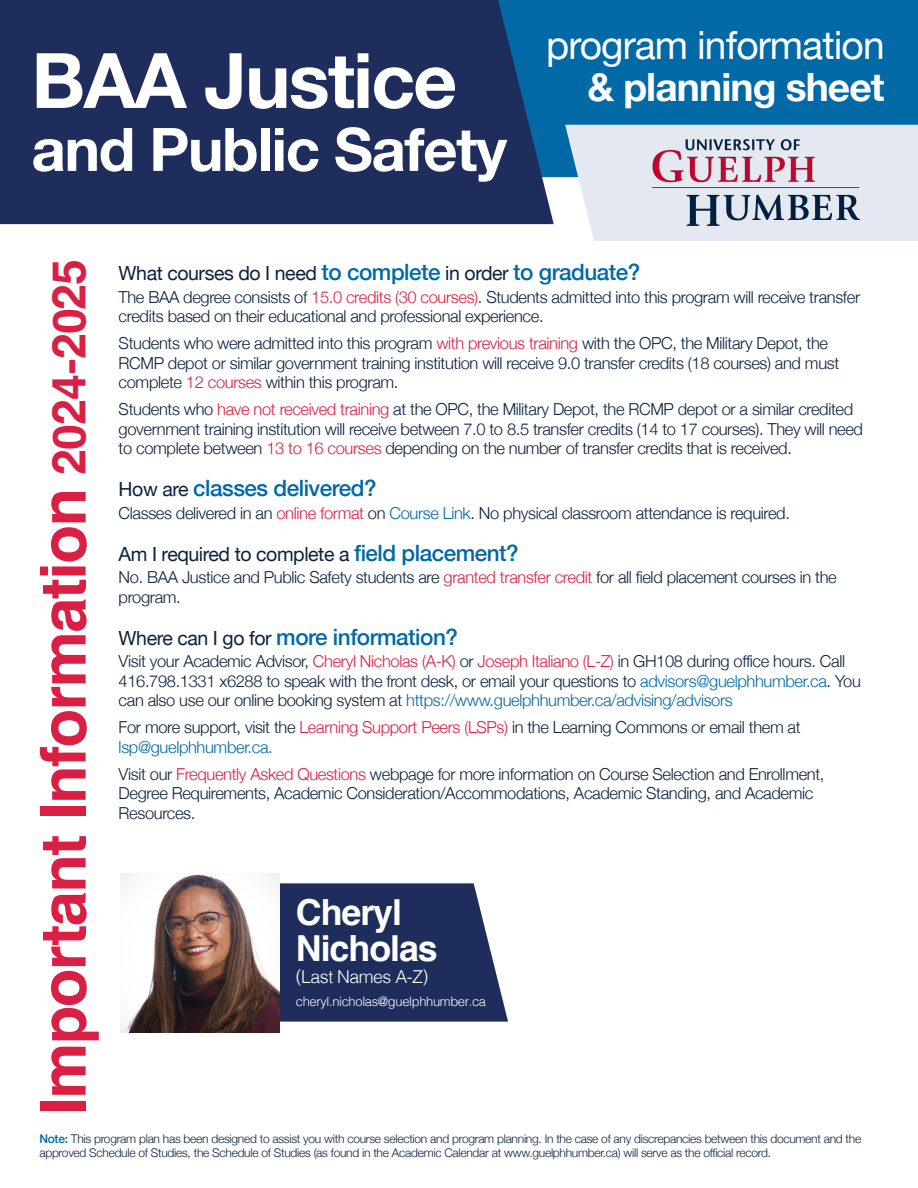
<style>
.page{position:relative;width:918px;height:1188px;background:#fff}
.page>*{position:absolute;margin:0;border:0;box-sizing:border-box;transform-origin:0 0}
.t1{font:700 76.5px "Helvetica Neue";letter-spacing:-.025em;color:#fff}
.t2{font:700 63px "Helvetica";letter-spacing:-.025em;color:#d91f44}
.t3{font:700 60px "Helvetica Neue";letter-spacing:-.025em;color:#fff}
.t4{font:39px "Helvetica Neue";letter-spacing:-.025em;color:#fff}
.t5{font:700 39px "Helvetica Neue";letter-spacing:-.025em;color:#fff}
.t6{font:700 35.85px/35.5px "Helvetica";letter-spacing:-.03em;color:#fff}
.t7{font:500 22.5px "Helvetica Neue";letter-spacing:-.02em;color:#0069a6}
.t8{font:19.5px "Helvetica Neue";letter-spacing:-.02em;color:#0a213f}
.t9{font:300 17.7px "Helvetica";letter-spacing:-.03em;color:#fff}
.t10{font:300 16.5px/19.5px "Helvetica Neue";letter-spacing:-.02em;color:#0a213f}
.t11{font:300 12.9px "Helvetica";letter-spacing:-.025em;color:#fff}
.t12{font:300 12px/13.5px "Helvetica Neue";letter-spacing:-.02em;color:#0a213f}
.s1{font-size:46.5px}
.s2{font-weight:500;font-size:22.5px;color:#0069a6}
.s3{color:#d91f44}
.s4{font-weight:400;font-size:19.5px;color:#0a213f}
.s5{color:#0069a6}
.s6{font-weight:500;color:#0069a6}
</style>
<div class="page">
<svg style="left:279px;top:883px;width:229px;height:139px;background:#303e68"></svg>
<img style="left:120px;top:873px;width:159px;height:159px">
<div style="left:554px;top:0;width:364px;height:177px;background:#0069a6"></div>
<div style="left:0;top:0;width:554px;height:224px;background:#1e2d5b"></div>
<svg style="left:565px;top:125px;width:353px;height:116px;background:#e2e8f0"></svg>
<img style="left:653px;top:139px;width:206px;height:87px">
<h1 class="t1" style="left:31px;top:21px;width:427px">BAA Justice</h1>
<h3 class="t3" style="left:31px;top:102px;width:477px">and Public Safety</h3>
<h3 class="t4" style="left:546px;top:17px;width:340px">program information</h3>
<h3 class="t5" style="left:588px;top:56px;width:299px">&amp; planning sheet</h3>
<h2 class="t2" style="left:25px;top:1115px;width:857px;rotate:-90deg">Important Information <span class="s1">2024-2025</span></h2>
<p class="t8" style="left:119px;top:259px;width:523px">What courses do I need <span class="s2">to complete</span> in order <span class="s2">to graduate?</span></p>
<p class="t10" style="left:119px;top:286px;width:743px">The BAA degree consists of <span class="s3">15.0 credits (30 courses)</span>. Students admitted into this program will receive transfer credits based on their educational and professional experience.</p>
<p class="t10" style="left:119px;top:332px;width:722px">Students who were admitted into this program <span class="s3">with previous training</span> with the OPC, the Military Depot, the<br>RCMP depot or similar government training institution will receive 9.0 transfer credits (18 courses) and must complete <span class="s3">12 courses</span> within this program.</p>
<p class="t10" style="left:119px;top:398px;width:746px">Students who <span class="s3">have not received training</span> at the OPC, the Military Depot, the RCMP depot or a similar credited government training institution will receive between 7.0 to 8.5 transfer credits (14 to 17 courses). They will need to complete between <span class="s3">13 to 16 courses</span> depending on the number of transfer credits that is received.</p>
<h3 class="t7" style="left:119px;top:470px;width:259px"><span class="s4">How are</span> classes delivered?</h3>
<p class="t10" style="left:119px;top:502px;width:673px">Classes delivered in an <span class="s3">online format</span> on <span class="s5">Course Link</span>. No physical classroom attendance is required.</p>
<p class="t8" style="left:119px;top:540px;width:402px">Am I required to complete a <span class="s2">field placement?</span></p>
<p class="t10" style="left:119px;top:566px;width:720px">No. BAA Justice and Public Safety students are <span class="s3">granted transfer credit</span> for all field placement courses in the program.</p>
<h3 class="t7" style="left:119px;top:619px;width:341px"><span class="s4">Where can I go for</span> more information?</h3>
<p class="t10" style="left:119px;top:650px;width:744px">Visit your Academic Advisor, <span class="s3">Cheryl Nicholas (A-K)</span> or <span class="s3">Joseph Italiano (L-Z)</span> in GH108 during office hours. Call<br>416.798.1331 x6288 to speak with the front desk, or email your questions to <span class="s5">advisors@guelphhumber.ca</span>. You can also use our online booking system at <span class="s5">https://www.guelphhumber.ca/advising/advisors</span></p>
<p class="t10" style="left:119px;top:716px;width:684px">For more support, visit the <span class="s3">Learning Support Peers (LSPs)</span> in the Learning Commons or email them at <span class="s5">lsp@guelphhumber.ca.</span></p>
<p class="t10" style="left:119px;top:763px;width:707px">Visit our <span class="s3">Frequently Asked Questions</span> webpage for more information on Course Selection and Enrollment,<br>Degree Requirements, Academic Consideration/Accommodations, Academic Standing, and Academic<br>Resources.</p>
<h3 class="t6" style="left:296px;top:899px;width:144px">Cheryl<br>Nicholas</h3>
<p class="t9" style="left:296px;top:962px;width:134px">(Last Names A-Z)</p>
<p class="t11" style="left:296px;top:990px;width:192px">cheryl.nicholas@guelphhumber.ca</p>
<p class="t12" style="left:39px;top:1131px;width:823px"><span class="s6">Note:</span> This program plan has been designed to assist you with course selection and program planning. In the case of any discrepancies between this document and the approved Schedule of Studies, the Schedule of Studies (as found in the Academic Calendar at www.guelphhumber.ca) will serve as the official record.</p>
</div>
